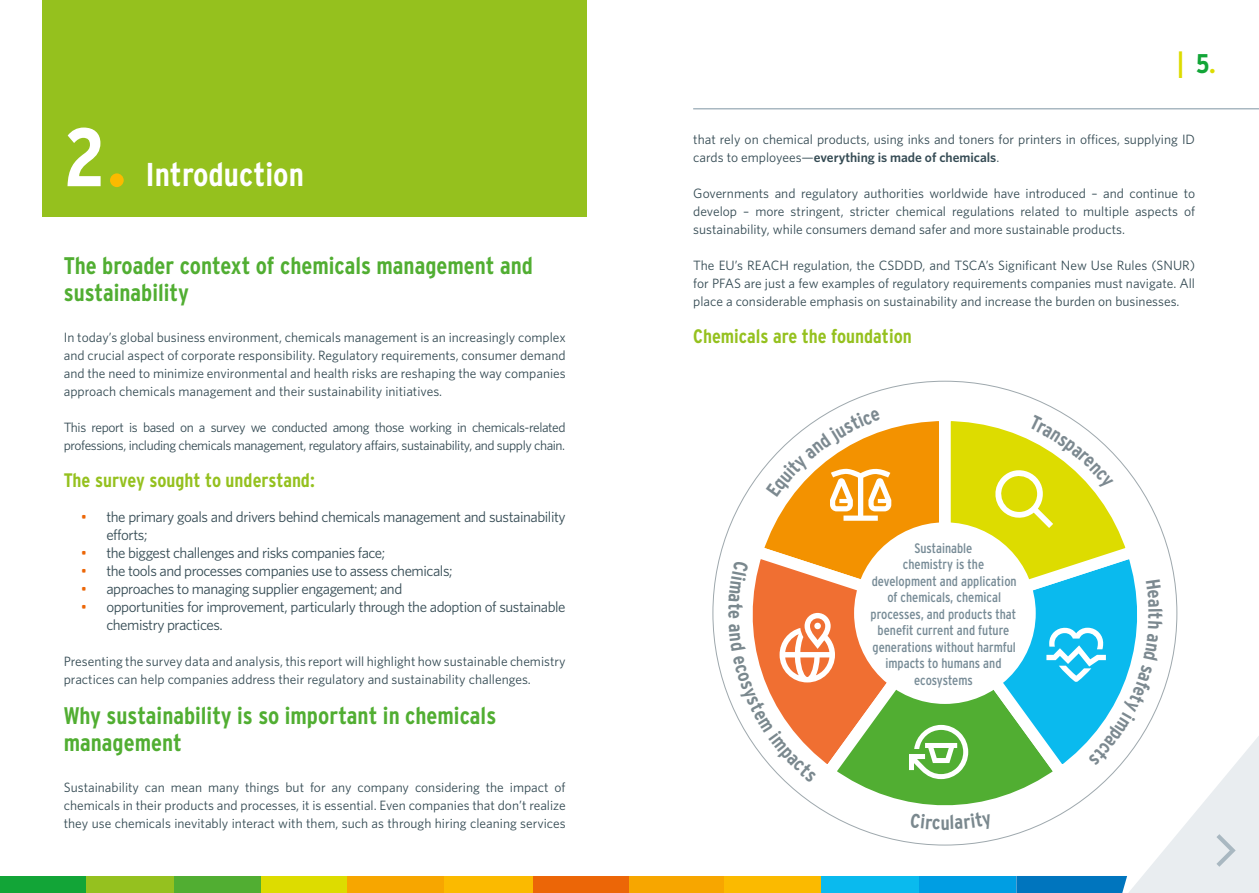
<style>
.page{position:relative;width:1259px;height:893px;background:#fff}
.page>*{position:absolute;margin:0;border:0;box-sizing:border-box;transform-origin:0 0}
.t1{font:700 82.5px "Interstate Condensed";color:#fff}
.t2{font:700 33px "Interstate Condensed";color:#fff}
.t3{font:700 27px "Interstate Condensed";color:#dddc00}
.t4{font:700 24px/27px "Interstate Condensed";color:#51ae32}
.t5{font:700 19.5px "Interstate Condensed";color:#95c11f}
.t6{font:15px/18px "Whitney";letter-spacing:-.03em;color:#354b54}
.t7{font:13.65px/16.5px "Interstate Condensed";color:#778b96;text-align:center}
.t8{font:13.5px/18px "Whitney";color:#354b54;text-align:justify}
.t9{font:13.5px/18px "Whitney";letter-spacing:-.03em;color:#354b54}
.s1{color:#fbba00}
.s2{color:#ec6607}
.s3{color:#12a537}
.s4{font-weight:600}
</style>
<div class="page">
<div style="left:0;top:876px;width:87px;height:17px;background:#12a537"></div>
<div style="left:442px;top:876px;width:92px;height:17px;background:#fbba00"></div>
<div style="left:174px;top:876px;width:87px;height:17px;background:#51ae32"></div>
<div style="left:533px;top:876px;width:96px;height:17px;background:#ec6607"></div>
<div style="left:723px;top:876px;width:98px;height:17px;background:#fbba00"></div>
<div style="left:87px;top:876px;width:87px;height:17px;background:#95c11f"></div>
<div style="left:261px;top:876px;width:87px;height:17px;background:#dddc00"></div>
<div style="left:629px;top:876px;width:95px;height:17px;background:#f7a600"></div>
<div style="left:348px;top:876px;width:96px;height:17px;background:#f7a600"></div>
<hr style="left:693px;top:108px;width:566px;height:2px;background:#a9b8c1">
<div style="left:43px;top:0;width:544px;height:216px;background:#95c11e"></div>
<svg style="left:728px;top:410px;width:531px;height:483px"></svg>
<h1 class="t1" style="left:64px;top:111px;width:65px">2<span class="s1">.</span></h1>
<h2 class="t2" style="left:146px;top:156px;width:159px">Introduction</h2>
<h3 class="t4" style="left:64px;top:252px;width:471px">The broader context of chemicals management and sustainability</h3>
<p class="t8" style="left:64px;top:328px;width:503px">In today’s global business environment, chemicals management is an increasingly complex and crucial aspect of corporate responsibility. Regulatory requirements, consumer demand and the need to minimize environmental and health risks are reshaping the way companies approach chemicals management and their sustainability initiatives.</p>
<p class="t9" style="left:64px;top:418px;width:503px">This report is based on a survey we conducted among those working in chemicals-related professions, including chemicals management, regulatory affairs, sustainability, and supply chain.</p>
<h3 class="t5" style="left:64px;top:469px;width:252px">The survey sought to understand:</h3>
<p class="t6" style="left:106px;top:507px;width:461px;text-indent:-26px"><span class="s2">•</span> the primary goals and drivers behind chemicals management and sustainability efforts;</p>
<p class="t6" style="left:81px;top:543px;width:306px"><span class="s2">•</span> the biggest challenges and risks companies face;</p>
<p class="t6" style="left:81px;top:561px;width:373px"><span class="s2">•</span> the tools and processes companies use to assess chemicals;</p>
<p class="t6" style="left:81px;top:579px;width:323px"><span class="s2">•</span> approaches to managing supplier engagement; and</p>
<p class="t6" style="left:106px;top:597px;width:461px;text-indent:-26px"><span class="s2">•</span> opportunities for improvement, particularly through the adoption of sustainable chemistry practices.</p>
<p class="t8" style="left:64px;top:652px;width:503px">Presenting the survey data and analysis, this report will highlight how sustainable chemistry practices can help companies address their regulatory and sustainability challenges.</p>
<h3 class="t4" style="left:64px;top:702px;width:434px">Why sustainability is so important in chemicals management</h3>
<p class="t8" style="left:64px;top:778px;width:503px">Sustainability can mean many things but for any company considering the impact of chemicals in their products and processes, it is essential. Even companies that don’t realize they use chemicals inevitably interact with them, such as through hiring cleaning services</p>
<h3 class="t3" style="left:1177px;top:49px;width:40px">| <span class="s3">5</span>.</h3>
<p class="t8" style="left:693px;top:130px;width:503px">that rely on chemical products, using inks and toners for printers in offices, supplying ID cards to employees—<span class="s4">everything is made of chemicals</span>.</p>
<p class="t8" style="left:693px;top:184px;width:503px">Governments and regulatory authorities worldwide have introduced – and continue to develop – more stringent, stricter chemical regulations related to multiple aspects of sustainability, while consumers demand safer and more sustainable products.</p>
<p class="t8" style="left:693px;top:256px;width:503px">The EU’s REACH regulation, the CSDDD, and TSCA’s Significant New Use Rules (SNUR) for PFAS are just a few examples of regulatory requirements companies must navigate. All place a considerable emphasis on sustainability and increase the burden on businesses.</p>
<h3 class="t5" style="left:693px;top:325px;width:220px">Chemicals are the foundation</h3>
<p class="t7" style="left:870px;top:540px;width:148px">Sustainable<br>chemistry is the development and application of chemicals, chemical processes, and products that benefit current and future generations without harmful impacts to humans and ecosystems</p>
</div>
